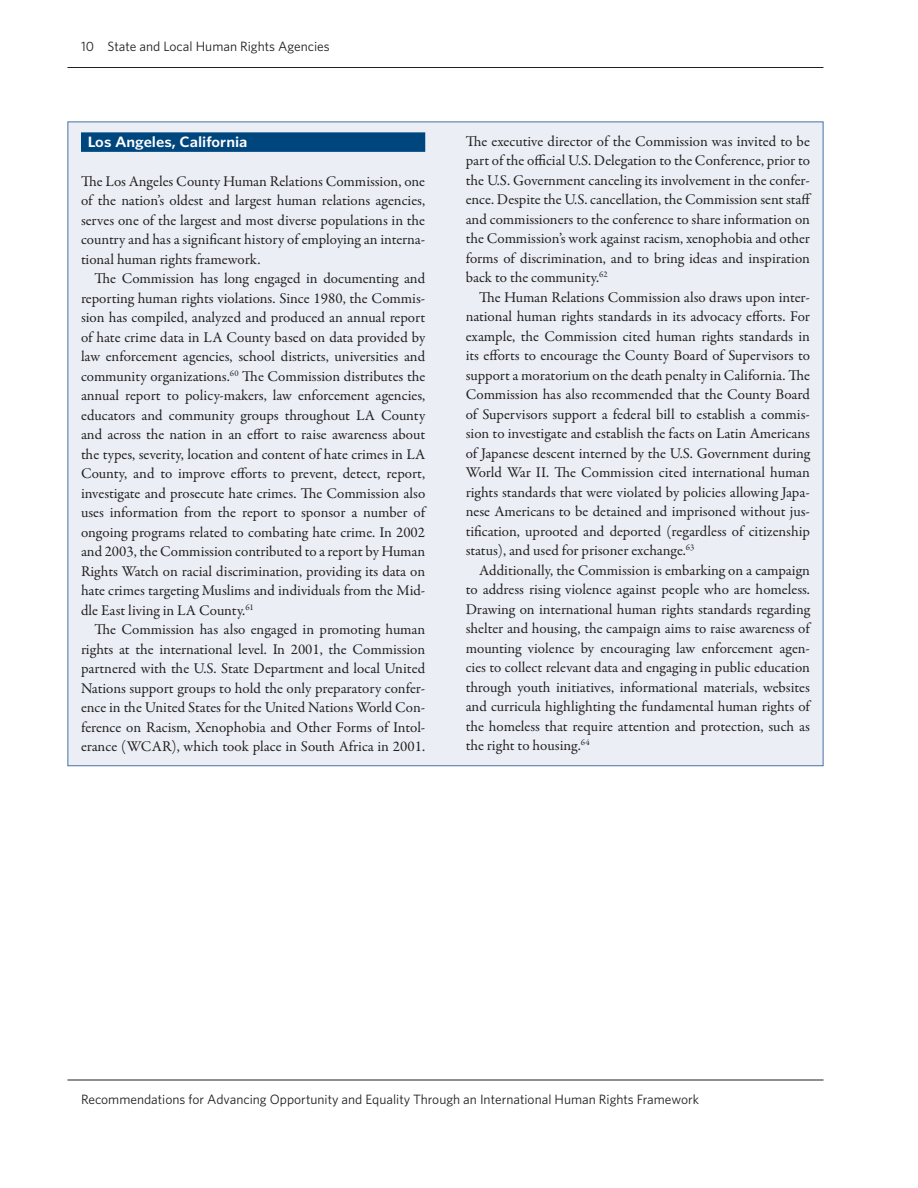
<style>
.page{position:relative;width:918px;height:1188px;background:#fff}
.page>*{position:absolute;margin:0;border:0;box-sizing:border-box;transform-origin:0 0}
.t1{font:15px/19.5px "Garamond Premr Pro";letter-spacing:-.005em;color:#231f20;text-align:justify}
.t2{font:600 15px "Whitney";color:#fff;scale:1.1 1}
.t3{font:13.5px "Whitney";color:#231f20}
</style>
<div class="page">
<hr style="left:68px;top:67px;width:756px;height:1px;background:#231f20">
<hr style="left:68px;top:1080px;width:756px;height:1px;background:#231f20">
<div style="left:68px;top:122px;width:756px;height:644px;background:#ebeff5"></div>
<div style="left:81px;top:132px;width:344px;height:20px;background:#00467e"></div>
<p class="t3" style="left:81px;top:38px;width:250px">10 State and Local Human Rights Agencies</p>
<p class="t2" style="left:88px;top:132px;width:147px">Los Angeles, California</p>
<p class="t1" style="left:81px;top:172px;width:346px">The Los Angeles County Human Relations Commission, one of the nation’s oldest and largest human relations agencies, serves one of the largest and most diverse populations in the country and has a significant history of employing an interna&shy;tional human rights framework.</p>
<p class="t1" style="left:81px;top:269px;width:346px;text-indent:14px">The Commission has long engaged in documenting and reporting human rights violations. Since 1980, the Commis&shy;sion has compiled, analyzed and produced an annual report of hate crime data in LA County based on data provided by law enforcement agencies, school districts, universities and community organizations.<sup>60</sup> The Commission distributes the annual report to policy-makers, law enforcement agencies, educators and community groups throughout LA County and across the nation in an effort to raise awareness about the types, severity, location and content of hate crimes in LA County, and to improve efforts to prevent, detect, report, investigate and prosecute hate crimes. The Commission also uses information from the report to sponsor a number of ongoing programs related to combating hate crime. In 2002 and 2003, the Commission contributed to a report by Human Rights Watch on racial discrimination, providing its data on hate crimes targeting Muslims and individuals from the Mid&shy;dle East living in LA County.<sup>61</sup></p>
<p class="t1" style="left:81px;top:620px;width:346px;text-indent:14px">The Commission has also engaged in promoting human rights at the international level. In 2001, the Commission partnered with the U.S. State Department and local United Nations support groups to hold the only preparatory confer&shy;ence in the United States for the United Nations World Con&shy;ference on Racism, Xenophobia and Other Forms of Intol&shy;erance (WCAR), which took place in South Africa in 2001.</p>
<p class="t1" style="left:466px;top:132px;width:348px">The executive director of the Commission was invited to be part of the official U.S. Delegation to the Conference, prior to the U.S. Government canceling its involvement in the confer&shy;ence. Despite the U.S. cancellation, the Commission sent staff and commissioners to the conference to share information on the Commission’s work against racism, xenophobia and other forms of discrimination, and to bring ideas and inspiration back to the community.<sup>62</sup></p>
<p class="t1" style="left:466px;top:288px;width:346px;text-indent:14px">The Human Relations Commission also draws upon inter&shy;national human rights standards in its advocacy efforts. For example, the Commission cited human rights standards in its efforts to encourage the County Board of Supervisors to support a moratorium on the death penalty in California. The Commission has also recommended that the County Board of Supervisors support a federal bill to establish a commis&shy;sion to investigate and establish the facts on Latin Americans of Japanese descent interned by the U.S. Government during World War II. The Commission cited international human rights standards that were violated by policies allowing Japa&shy;nese Americans to be detained and imprisoned without jus&shy;tification, uprooted and deported (regardless of citizenship status), and used for prisoner exchange.<sup>63</sup></p>
<p class="t1" style="left:466px;top:561px;width:346px;text-indent:14px">Additionally, the Commission is embarking on a campaign to address rising violence against people who are homeless.<br>Drawing on international human rights standards regarding shelter and housing, the campaign aims to raise awareness of mounting violence by encouraging law enforcement agen&shy;cies to collect relevant data and engaging in public education through youth initiatives, informational materials, websites and curricula highlighting the fundamental human rights of the homeless that require attention and protection, such as the right to housing.<sup>64</sup></p>
<p class="t3" style="left:81px;top:1091px;width:620px">Recommendations for Advancing Opportunity and Equality Through an International Human Rights Framework</p>
</div>
